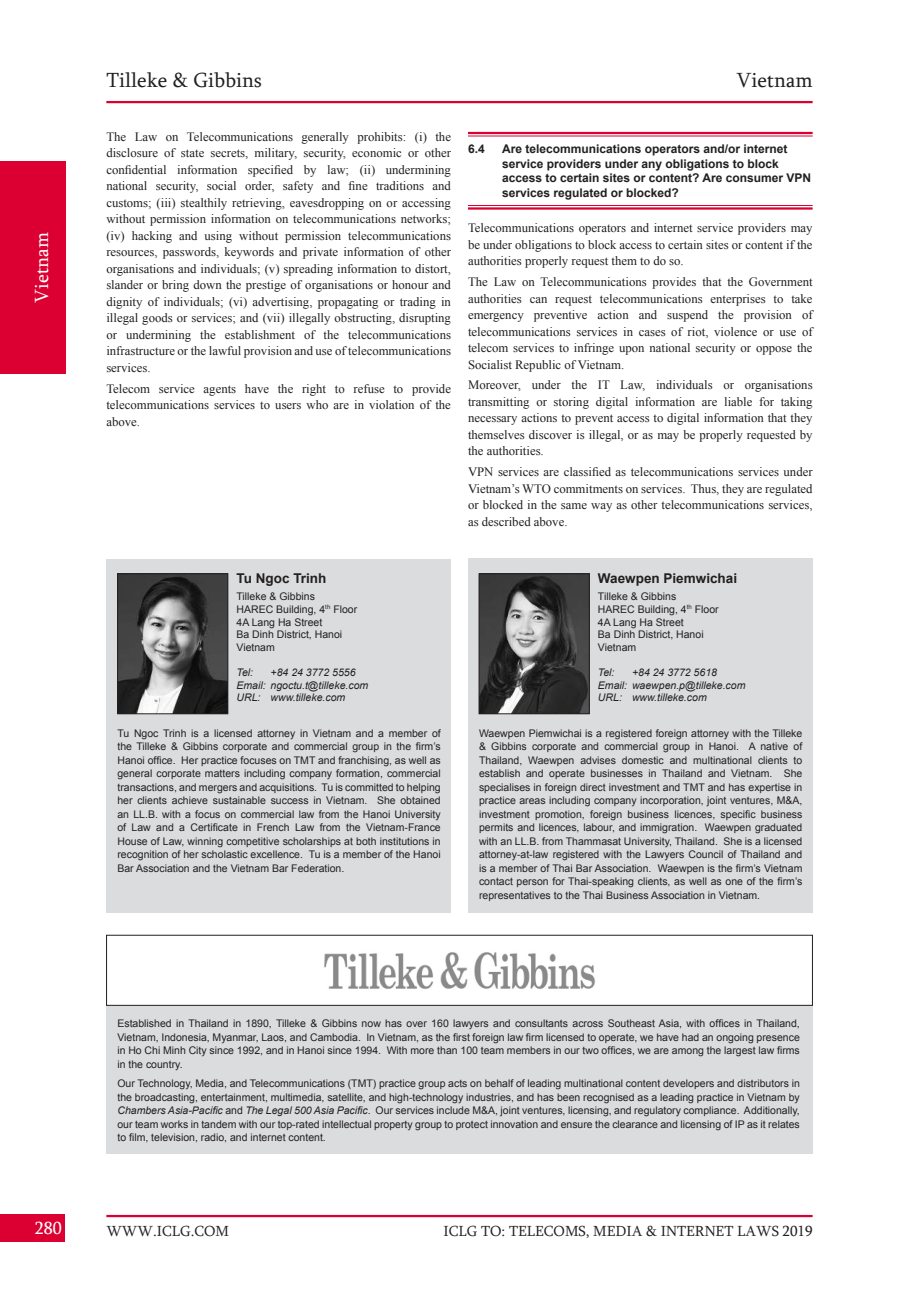
<style>
.page{position:relative;width:919px;height:1289px;background:#fff}
.page>*{position:absolute;margin:0;border:0;box-sizing:border-box;transform-origin:0 0}
.t1{font:21px "Sylfaen";color:#221f1f}
.t2{font:19.5px "Sylfaen";color:#fff}
.t3{font:18px "Sylfaen";color:#fff}
.t4{font:15px "Sylfaen";color:#221f1f}
.t5{font:700 13.5px "Arial";color:#221f1f}
.t6{font:12.75px/16.5px "Times New Roman";color:#221f1f;text-align:justify}
.t7{font:700 12px/14.4px "Arial";color:#221f1f}
.t8{font:10.5px/13.5px "Arial";color:#221f1f;text-align:justify}
.t9{font:italic 10.5px/12.6px "Arial";color:#221f1f}
.s1{font-style:italic}
</style>
<div class="page">
<div style="left:0;top:1214px;width:65px;height:28px;background:#dc0032"></div>
<hr style="left:106px;top:1214px;width:706px;height:3px;background:#dc0032">
<hr style="left:106px;top:101px;width:706px;height:2px;background:#dc0032">
<div style="left:0;top:161px;width:66px;height:213px;background:#dc0032"></div>
<div style="left:106px;top:559px;width:345px;height:353px;background:#dbdcde"></div>
<div style="left:106px;top:1005px;width:706px;height:149px;background:#dbdcde"></div>
<div style="left:468px;top:558px;width:344px;height:354px;background:#dbdcde"></div>
<img style="left:119px;top:575px;width:107px;height:137px">
<div style="left:117px;top:573px;width:111px;height:141px;border:1px solid #221f1f"></div>
<img style="left:481px;top:575px;width:106px;height:137px">
<div style="left:479px;top:573px;width:110px;height:141px;border:1px solid #221f1f"></div>
<img style="left:324px;top:952px;width:271px;height:37px">
<div style="left:106px;top:935px;width:706px;height:70px;border:1px solid #221f1f"></div>
<hr style="left:468px;top:132px;width:344px;height:2px;background:#dc0032">
<hr style="left:468px;top:136px;width:344px;height:1px;background:#dc0032">
<hr style="left:468px;top:205px;width:344px;height:1px;background:#dc0032">
<hr style="left:468px;top:207px;width:344px;height:3px;background:#dc0032">
<h2 class="t2" style="left:34px;top:303px;width:72px;rotate:-90deg">Vietnam</h2>
<h1 class="t1" style="left:106px;top:72px;width:157px">Tilleke &amp; Gibbins</h1>
<h1 class="t1" style="left:736px;top:72px;width:77px">Vietnam</h1>
<p class="t6" style="left:106px;top:128px;width:346px">The Law on Telecommunications generally prohibits: (i) the disclosure of state secrets, military, security, economic or other confidential information specified by law; (ii) undermining national security, social order, safety and fine traditions and customs; (iii) stealthily retrieving, eavesdropping on or accessing without permission information on telecommunications networks; (iv) hacking and using without permission telecommunications resources, passwords, keywords and private information of other organisations and individuals; (v) spreading information to distort, slander or bring down the prestige of organisations or honour and dignity of individuals; (vi) advertising, propagating or trading in illegal goods or services; and (vii) illegally obstructing, disrupting or undermining the establishment of the telecommunications infrastructure or the lawful provision and use of telecommunications services.</p>
<p class="t6" style="left:106px;top:380px;width:346px">Telecom service agents have the right to refuse to provide telecommunications services to users who are in violation of the above.</p>
<p class="t7" style="left:468px;top:143px;width:18px">6.4</p>
<p class="t7" style="left:502px;top:143px;width:310px">Are telecommunications operators and/or internet service providers under any obligations to block access to certain sites or content? Are consumer VPN services regulated or blocked?</p>
<p class="t6" style="left:468px;top:219px;width:346px">Telecommunications operators and internet service providers may be under obligations to block access to certain sites or content if the authorities properly request them to do so.</p>
<p class="t6" style="left:468px;top:273px;width:346px">The Law on Telecommunications provides that the Government authorities can request telecommunications enterprises to take emergency preventive action and suspend the provision of telecommunications services in cases of riot, violence or use of telecom services to infringe upon national security or oppose the Socialist Republic of Vietnam.</p>
<p class="t6" style="left:468px;top:376px;width:346px">Moreover, under the IT Law, individuals or organisations transmitting or storing digital information are liable for taking necessary actions to prevent access to digital information that they themselves discover is illegal, or as may be properly requested by the authorities.</p>
<p class="t6" style="left:468px;top:463px;width:346px">VPN services are classified as telecommunications services under Vietnam’s WTO commitments on services. Thus, they are regulated or blocked in the same way as other telecommunications services, as described above.</p>
<p class="t5" style="left:236px;top:573px;width:91px">Tu Ngoc Trinh</p>
<p class="t8" style="left:236px;top:590px;width:122px;line-height:12.6px;text-align:left">Tilleke &amp; Gibbins<br>HAREC Building, 4<sup>th</sup> Floor<br>4A Lang Ha Street<br>Ba Dinh District, Hanoi<br>Vietnam</p>
<p class="t9" style="left:236px;top:667px;width:18px">Tel:</p>
<p class="t9" style="left:236px;top:667px;width:133px;text-indent:34px">+84 24 3772 5556<br>Email: ngoctu.t@tilleke.com<br>URL: www.tilleke.com</p>
<p class="t8" style="left:117px;top:726px;width:325px">Tu Ngoc Trinh is a licensed attorney in Vietnam and a member of the Tilleke &amp; Gibbins corporate and commercial group in the firm’s Hanoi office. Her practice focuses on TMT and franchising, as well as general corporate matters including company formation, commercial transactions, and mergers and acquisitions. Tu is committed to helping her clients achieve sustainable success in Vietnam. She obtained an LL.B. with a focus on commercial law from the Hanoi University of Law and a Certificate in French Law from the Vietnam-France House of Law, winning competitive scholarships at both institutions in recognition of her scholastic excellence. Tu is a member of the Hanoi Bar Association and the Vietnam Bar Federation.</p>
<p class="t5" style="left:598px;top:573px;width:141px">Waewpen Piemwichai</p>
<p class="t8" style="left:598px;top:590px;width:122px;line-height:12.6px;text-align:left">Tilleke &amp; Gibbins<br>HAREC Building, 4<sup>th</sup> Floor<br>4A Lang Ha Street<br>Ba Dinh District, Hanoi<br>Vietnam</p>
<p class="t9" style="left:598px;top:667px;width:18px">Tel:</p>
<p class="t9" style="left:598px;top:667px;width:149px;text-indent:34px">+84 24 3772 5618<br>Email: waewpen.p@tilleke.com<br>URL: www.tilleke.com</p>
<p class="t8" style="left:479px;top:726px;width:325px">Waewpen Piemwichai is a registered foreign attorney with the Tilleke &amp; Gibbins corporate and commercial group in Hanoi. A native of Thailand, Waewpen advises domestic and multinational clients to establish and operate businesses in Thailand and Vietnam. She specialises in foreign direct investment and TMT and has expertise in practice areas including company incorporation, joint ventures, M&amp;A, investment promotion, foreign business licences, specific business permits and licences, labour, and immigration. Waewpen graduated with an LL.B. from Thammasat University, Thailand. She is a licensed attorney-at-law registered with the Lawyers Council of Thailand and is a member of Thai Bar Association. Waewpen is the firm’s Vietnam contact person for Thai-speaking clients, as well as one of the firm’s representatives to the Thai Business Association in Vietnam.</p>
<p class="t8" style="left:117px;top:1016px;width:684px">Established in Thailand in 1890, Tilleke &amp; Gibbins now has over 160 lawyers and consultants across Southeast Asia, with offices in Thailand, Vietnam, Indonesia, Myanmar, Laos, and Cambodia. In Vietnam, as the first foreign law firm licensed to operate, we have had an ongoing presence in Ho Chi Minh City since 1992, and in Hanoi since 1994. With more than 100 team members in our two offices, we are among the largest law firms in the country.</p>
<p class="t8" style="left:117px;top:1077px;width:684px">Our Technology, Media, and Telecommunications (TMT) practice group acts on behalf of leading multinational content developers and distributors in the broadcasting, entertainment, multimedia, satellite, and high-technology industries, and has been recognised as a leading practice in Vietnam by <span class="s1">Chambers Asia-Pacific</span> and <span class="s1">The Legal 500 Asia Pacific</span>. Our services include M&amp;A, joint ventures, licensing, and regulatory compliance. Additionally, our team works in tandem with our top-rated intellectual property group to protect innovation and ensure the clearance and licensing of IP as it relates to film, television, radio, and internet content.</p>
<h3 class="t3" style="left:35px;top:1220px;width:29px">280</h3>
<h3 class="t4" style="left:106px;top:1222px;width:124px">WWW.ICLG.COM</h3>
<h3 class="t4" style="left:443px;top:1225px;width:370px">ICLG TO: TELECOMS, MEDIA &amp; INTERNET LAWS 2019</h3>
</div>
